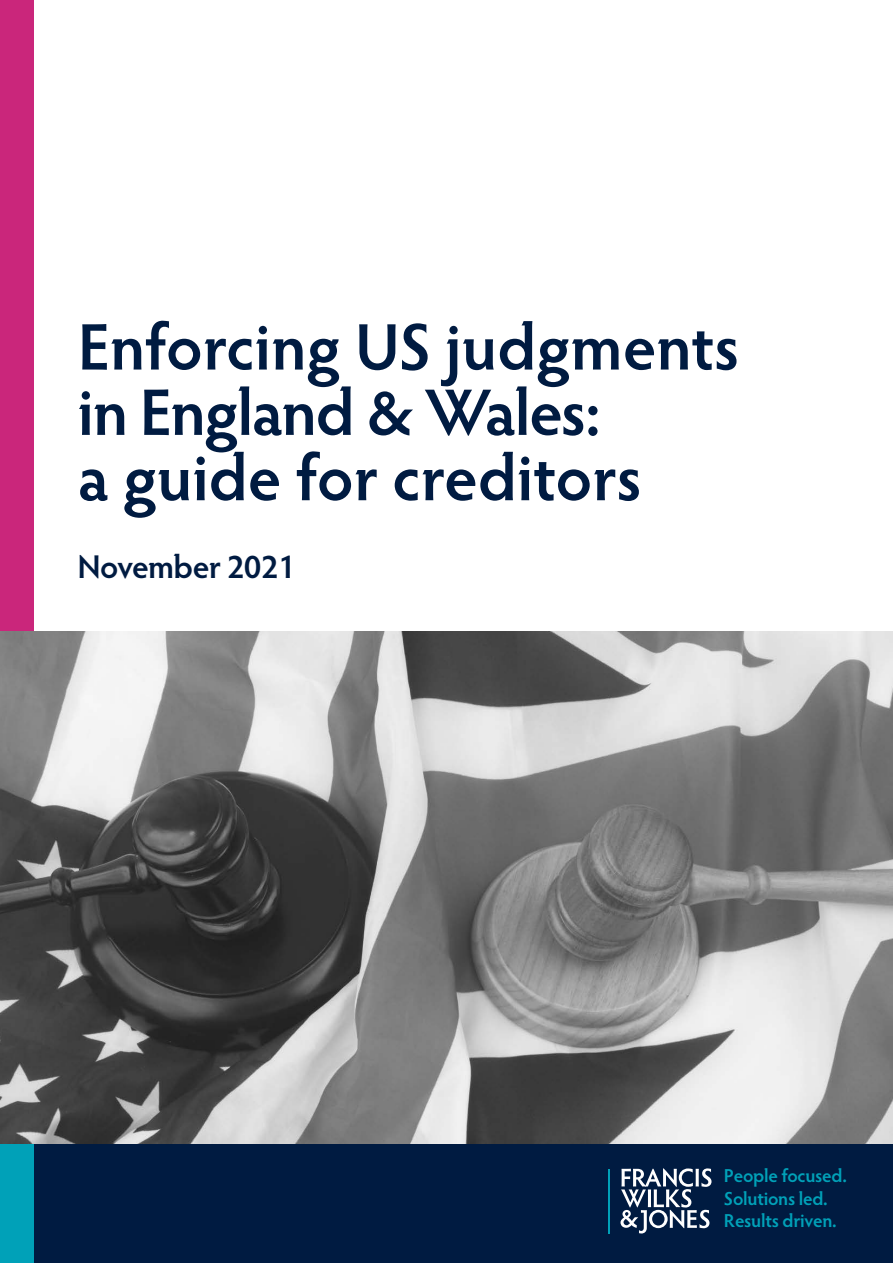
<style>
.page{position:relative;width:893px;height:1263px;background:#fff}
.page>*{position:absolute;margin:0;border:0;box-sizing:border-box;transform-origin:0 0}
.t1{font:600 66px/65.4px "Hypatia Sans Pro";letter-spacing:-.01em;color:#001b41}
.t2{font:600 33px "Hypatia Sans Pro";letter-spacing:-.02em;color:#001b41}
.t3{font:600 18.75px/22.6px "Hypatia Sans Pro";letter-spacing:-.015em;color:#00a1b8}
</style>
<div class="page">
<div style="left:0;top:0;width:34px;height:632px;background:#ca267b"></div>
<img style="left:0;top:632px;width:893px;height:512px">
<div style="left:0;top:1144px;width:893px;height:119px;background:#001b41"></div>
<div style="left:0;top:1144px;width:34px;height:119px;background:#00a1b8"></div>
<svg style="left:620px;top:1168px;width:91px;height:65px"></svg>
<hr style="left:608px;top:1169px;width:2px;height:65px;background:#00a1b8">
<p class="t1" style="left:78px;top:311px;width:663px">Enforcing US judgments in England &amp; Wales:<br>a guide for creditors</p>
<p class="t2" style="left:77px;top:544px;width:220px">November 2021</p>
<p class="t3" style="left:724px;top:1164px;width:124px">People focused.<br>Solutions led.<br>Results driven.</p>
</div>
